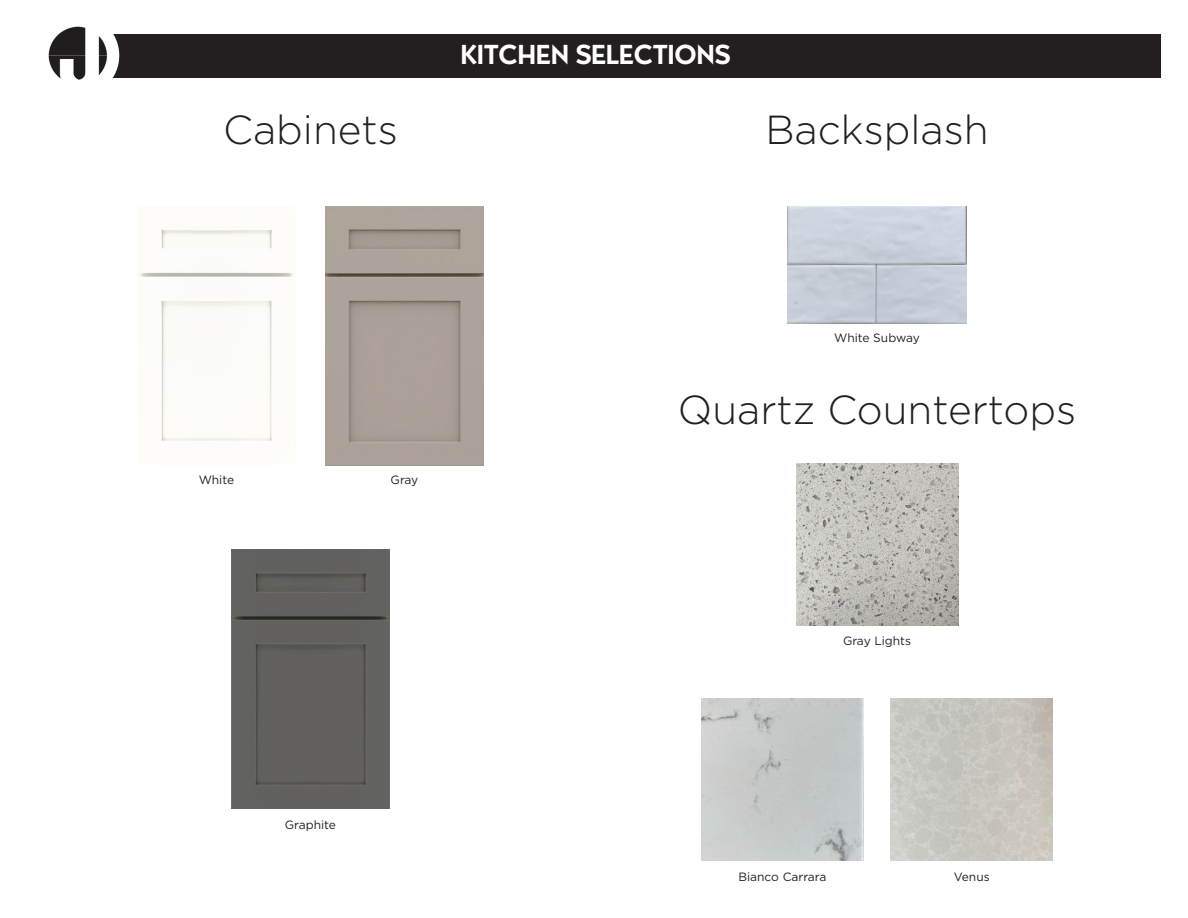
<style>
.page{position:relative;width:1188px;height:918px;background:#fff}
.page>*{position:absolute;margin:0;border:0;box-sizing:border-box;transform-origin:0 0}
.t1{font:300 40.5px "Gotham";color:#231f20}
.t2{font:27px "Bernhardt CG Medium";letter-spacing:.015em;color:#fff}
.t3{font:12px "Gotham";color:#231f20}
</style>
<div class="page">
<div style="left:108px;top:34px;width:1053px;height:43px;background:#231f20"></div>
<div style="left:37px;top:14px;width:82px;height:83px;background:#fff;border-radius:50%"></div>
<img style="left:48px;top:26px;width:60px;height:54px">
<img style="left:325px;top:206px;width:159px;height:259px">
<img style="left:137px;top:229px;width:157px;height:212px">
<img style="left:231px;top:550px;width:159px;height:258px">
<img style="left:788px;top:206px;width:179px;height:117px">
<img style="left:796px;top:463px;width:162px;height:162px">
<img style="left:891px;top:698px;width:162px;height:162px">
<img style="left:701px;top:698px;width:162px;height:162px">
<h2 class="t2" style="left:461px;top:38px;width:271px">KITCHEN SELECTIONS</h2>
<h1 class="t1" style="left:223px;top:104px;width:176px">Cabinets</h1>
<h1 class="t1" style="left:765px;top:104px;width:225px">Backsplash</h1>
<p class="t3" style="left:834px;top:330px;width:87px">White Subway</p>
<p class="t3" style="left:199px;top:472px;width:37px">White</p>
<p class="t3" style="left:391px;top:472px;width:29px">Gray</p>
<p class="t3" style="left:285px;top:817px;width:53px">Graphite</p>
<h1 class="t1" style="left:678px;top:384px;width:400px">Quartz Countertops</h1>
<p class="t3" style="left:843px;top:633px;width:70px">Gray Lights</p>
<p class="t3" style="left:738px;top:869px;width:89px">Bianco Carrara</p>
<p class="t3" style="left:954px;top:869px;width:38px">Venus</p>
</div>
